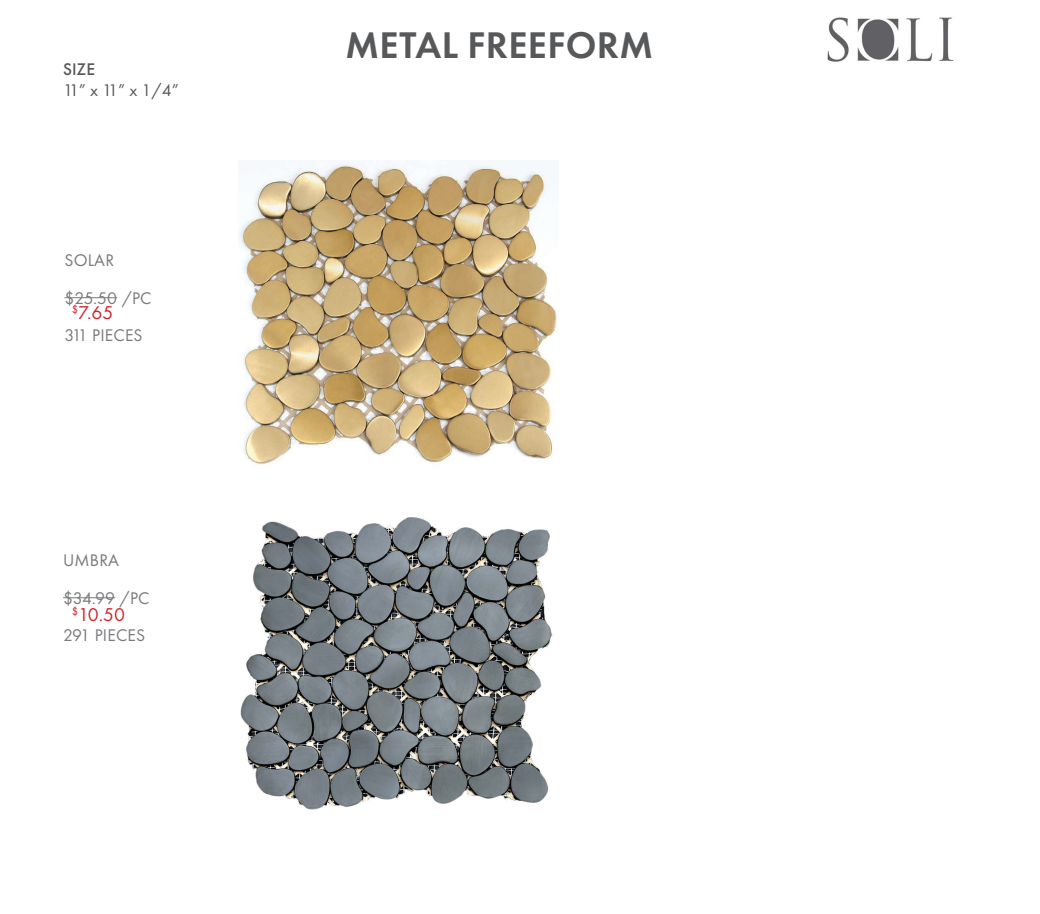
<style>
.page{position:relative;width:1040px;height:914px;background:#fff}
.page>*{position:absolute;margin:0;border:0;box-sizing:border-box;transform-origin:0 0}
.t1{font:600 38.5px "Futura PT";letter-spacing:.01em;color:#57585a}
.t2{font:19.25px "Futura PT";color:#d1232a}
.t3{font:17.5px/37.4px "Futura PT";letter-spacing:.01em;color:#787a7d}
.t4{font:17.5px "Futura PT";color:#57585a}
.t5{font:500 17.5px "Futura PT";color:#57585a}
</style>
<div class="page">
<img style="left:827px;top:17px;width:126px;height:45px">
<hr style="left:64px;top:297px;width:53px;height:1px;background:#787a7d">
<hr style="left:63px;top:597px;width:52px;height:1px;background:#787a7d">
<img style="left:240px;top:517px;width:313px;height:293px">
<img style="left:239px;top:162px;width:318px;height:303px">
<p class="t5" style="left:63px;top:59px;width:34px">SIZE</p>
<p class="t4" style="left:63px;top:80px;width:117px">11” x 11” x 1/4”</p>
<p class="t3" style="left:64px;top:241px;width:89px">SOLAR $25.50 /PC<br>311 PIECES</p>
<p class="t2" style="left:72px;top:301px;width:43px"><sup>$</sup>7.65</p>
<p class="t3" style="left:63px;top:541px;width:88px">UMBRA $34.99 /PC<br>291 PIECES</p>
<p class="t2" style="left:72px;top:603px;width:55px"><sup>$</sup>10.50</p>
<h1 class="t1" style="left:345px;top:21px;width:309px">METAL FREEFORM</h1>
</div>
